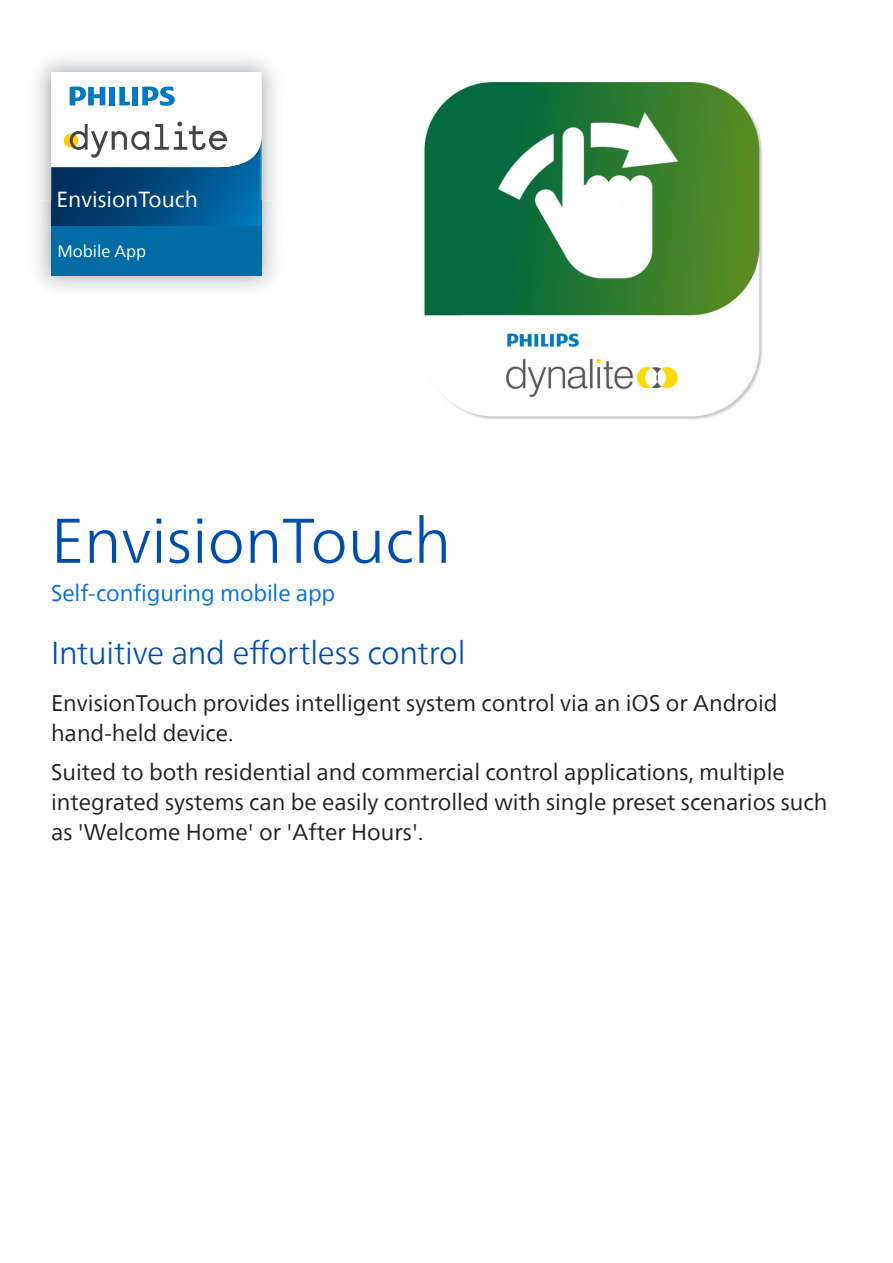
<style>
.page{position:relative;width:893px;height:1263px;background:#fff}
.page>*{position:absolute;margin:0;border:0;box-sizing:border-box;transform-origin:0 0}
.Cover_Product_Name__42pt{font:300 63px "Neue Frutiger World";color:#004eaa}
.Cover_Wow_Statement__22pt{font:300 31.5px "Neue Frutiger World";letter-spacing:-.01em;color:#004eaa}
.Cover_Overview__15pt{font:22.5px/30px "Neue Frutiger World";color:#231f20}
.Cover_Product_Identifier__15pt{font:22.5px "Neue Frutiger World";letter-spacing:-.005em;color:#0072da}
.Shape_-_Name{font:21.75px "Neue Frutiger World";color:#fff}
.Shape_-_Type{font:16.5px "Neue Frutiger World";color:#fff}
</style>
<div class="page">
<img style="left:37px;top:58px;width:239px;height:232px">
<img style="left:37px;top:200px;width:14px;height:51px">
<svg style="left:51px;top:72px;width:211px;height:203px"></svg>
<img style="left:422px;top:81px;width:341px;height:339px">
<p class="Shape_-_Name" style="left:56px;top:182px;width:143px">EnvisionTouch</p>
<p class="Shape_-_Type" style="left:57px;top:238px;width:90px">Mobile App</p>
<p class="Cover_Product_Name__42pt" style="left:51px;top:492px;width:402px">EnvisionTouch</p>
<p class="Cover_Product_Identifier__15pt" style="left:51px;top:576px;width:286px">Self-configuring mobile app</p>
<p class="Cover_Wow_Statement__22pt" style="left:51px;top:628px;width:416px">Intuitive and effortless control</p>
<p class="Cover_Overview__15pt" style="left:51px;top:688px;width:728px">EnvisionTouch provides intelligent system control via an iOS or Android hand-held device.</p>
<p class="Cover_Overview__15pt" style="left:51px;top:757px;width:778px">Suited to both residential and commercial control applications, multiple integrated systems can be easily controlled with single preset scenarios such as 'Welcome Home' or 'After Hours'.</p>
</div>
